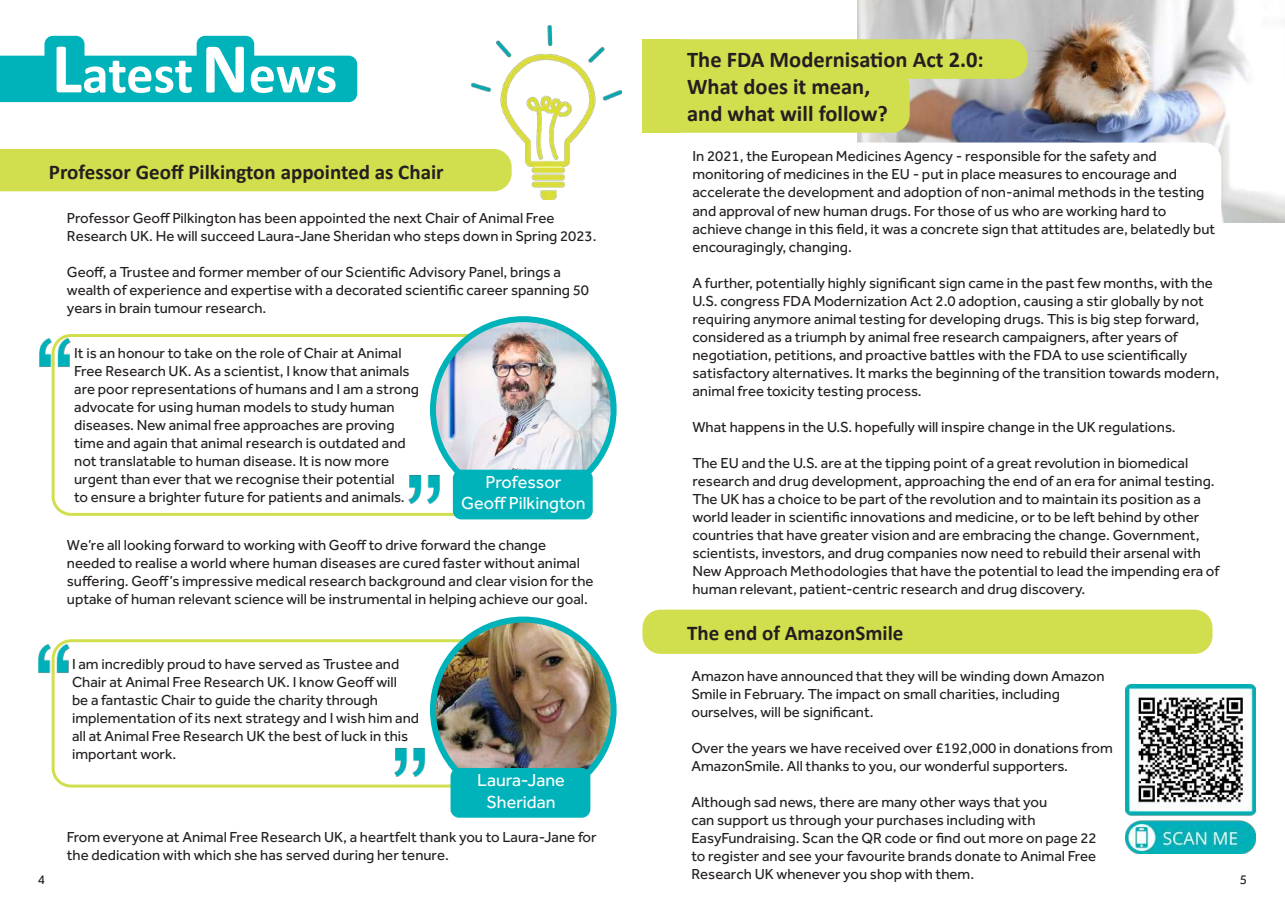
<style>
.page{position:relative;width:1285px;height:919px;background:#fff}
.page>*{position:absolute;margin:0;border:0;box-sizing:border-box;transform-origin:0 0}
.t1{font:700 54px "Calibri";letter-spacing:-.01em;color:#fff}
.t2{font:700 22.5px/27px "Calibri";color:#231f20}
.t3{font:700 21px "Calibri";color:#231f20}
.t4{font:18px/21.6px "Effra";color:#fff;text-align:center}
.t5{font:15px/18px "Effra";color:#231f20}
.t6{font:13.5px "Effra";color:#231f20}
.s1{font-size:72px}
</style>
<div class="page">
<img style="left:857px;top:0;width:427px;height:222px">
<div style="left:672px;top:142px;width:548px;height:121px;background:#fff;border-radius:18px"></div>
<div style="left:642px;top:69px;width:267px;height:64px;background:#d1de4d;border-radius:18px"></div>
<div style="left:52px;top:639px;width:531px;height:148px;border:3px solid #d1de4d;border-radius:18px"></div>
<div style="left:52px;top:334px;width:531px;height:182px;border:3px solid #d1de4d;border-radius:18px"></div>
<div style="left:197px;top:36px;width:57px;height:49px;background:#00b2b9;border-radius:9px"></div>
<div style="left:44px;top:36px;width:40px;height:49px;background:#00b2b9;border-radius:9px"></div>
<div style="left:0;top:56px;width:357px;height:46px;background:#00b2b9"></div>
<div style="left:0;top:149px;width:471px;height:42px;background:#d1de4d"></div>
<img style="left:433px;top:619px;width:180px;height:181px;border-radius:90px">
<div style="left:430px;top:616px;width:186px;height:187px;border:6px solid #00b2b9;border-radius:50%"></div>
<img style="left:433px;top:319px;width:180px;height:180px;border-radius:90px">
<div style="left:430px;top:316px;width:186px;height:186px;border:6px solid #00b2b9;border-radius:50%"></div>
<img style="left:39px;top:335px;width:35px;height:33px">
<div style="left:453px;top:469px;width:139px;height:50px;background:#00b2b9;border-radius:9px"></div>
<img style="left:408px;top:475px;width:32px;height:29px">
<div style="left:450px;top:767px;width:140px;height:50px;background:#00b2b9;border-radius:9px"></div>
<img style="left:394px;top:748px;width:31px;height:29px">
<img style="left:38px;top:640px;width:35px;height:33px">
<div style="left:642px;top:39px;width:385px;height:40px;background:#d1de4d;border-radius:18px"></div>
<div style="left:642px;top:39px;width:39px;height:94px;background:#d1de4d"></div>
<div style="left:642px;top:609px;width:570px;height:44px;background:#d1de4d;border-radius:18px"></div>
<img style="left:471px;top:26px;width:150px;height:174px">
<img style="left:1125px;top:685px;width:129px;height:168px">
<h1 class="t1" style="left:52px;top:36px;width:287px"><span class="s1">L</span>atest<span class="s1">N</span>ews</h1>
<h2 class="t2" style="left:687px;top:46px;width:298px">The FDA Modernisation Act 2.0:<br>What does it mean,<br>and what will follow?</h2>
<p class="t5" style="left:692px;top:147px;width:524px">In 2021, the European Medicines Agency - responsible for the safety and monitoring of medicines in the EU - put in place measures to encourage and accelerate the development and adoption of non-animal methods in the testing and approval of new human drugs. For those of us who are working hard to achieve change in this field, it was a concrete sign that attitudes are, belatedly but encouragingly, changing.</p>
<p class="t5" style="left:692px;top:273px;width:528px">A further, potentially highly significant sign came in the past few months, with the U.S. congress FDA Modernization Act 2.0 adoption, causing a stir globally by not requiring anymore animal testing for developing drugs. This is big step forward, considered as a triumph by animal free research campaigners, after years of negotiation, petitions, and proactive battles with the FDA to use scientifically satisfactory alternatives. It marks the beginning of the transition towards modern, animal free toxicity testing process.</p>
<p class="t5" style="left:692px;top:417px;width:484px">What happens in the U.S. hopefully will inspire change in the UK regulations.</p>
<p class="t5" style="left:692px;top:453px;width:528px">The EU and the U.S. are at the tipping point of a great revolution in biomedical research and drug development, approaching the end of an era for animal testing.<br>The UK has a choice to be part of the revolution and to maintain its position as a world leader in scientific innovations and medicine, or to be left behind by other countries that have greater vision and are embracing the change. Government, scientists, investors, and drug companies now need to rebuild their arsenal with New Approach Methodologies that have the potential to lead the impending era of human relevant, patient-centric research and drug discovery.</p>
<h3 class="t3" style="left:687px;top:617px;width:218px">The end of AmazonSmile</h3>
<p class="t5" style="left:691px;top:666px;width:414px">Amazon have announced that they will be winding down Amazon<br>Smile in February. The impact on small charities, including ourselves, will be significant.</p>
<p class="t5" style="left:691px;top:738px;width:423px">Over the years we have received over £192,000 in donations from<br>AmazonSmile. All thanks to you, our wonderful supporters.</p>
<p class="t5" style="left:691px;top:792px;width:407px">Although sad news, there are many other ways that you<br>can support us through your purchases including with EasyFundraising. Scan the QR code or find out more on page 22 to register and see your favourite brands donate to Animal Free Research UK whenever you shop with them.</p>
<h3 class="t3" style="left:49px;top:157px;width:396px">Professor Geoff Pilkington appointed as Chair</h3>
<p class="t5" style="left:67px;top:208px;width:531px">Professor Geoff Pilkington has been appointed the next Chair of Animal Free<br>Research UK. He will succeed Laura-Jane Sheridan who steps down in Spring 2023.</p>
<p class="t5" style="left:67px;top:262px;width:523px">Geoff, a Trustee and former member of our Scientific Advisory Panel, brings a wealth of experience and expertise with a decorated scientific career spanning 50 years in brain tumour research.</p>
<p class="t5" style="left:74px;top:344px;width:346px">It is an honour to take on the role of Chair at Animal Free Research UK. As a scientist, I know that animals are poor representations of humans and I am a strong advocate for using human models to study human diseases. New animal free approaches are proving time and again that animal research is outdated and not translatable to human disease. It is now more urgent than ever that we recognise their potential<br>to ensure a brighter future for patients and animals.</p>
<p class="t4" style="left:461px;top:470px;width:126px">Professor<br>Geoff Pilkington</p>
<p class="t5" style="left:67px;top:535px;width:528px">We’re all looking forward to working with Geoff to drive forward the change needed to realise a world where human diseases are cured faster without animal suffering. Geoff’s impressive medical research background and clear vision for the uptake of human relevant science will be instrumental in helping achieve our goal.</p>
<p class="t5" style="left:72px;top:654px;width:348px">I am incredibly proud to have served as Trustee and Chair at Animal Free Research UK. I know Geoff will<br>be a fantastic Chair to guide the charity through implementation of its next strategy and I wish him and all at Animal Free Research UK the best of luck in this important work.</p>
<p class="t4" style="left:477px;top:769px;width:89px">Laura-Jane<br>Sheridan</p>
<p class="t5" style="left:67px;top:827px;width:531px">From everyone at Animal Free Research UK, a heartfelt thank you to Laura-Jane for the dedication with which she has served during her tenure.</p>
<p class="t6" style="left:38px;top:871px;width:9px">4</p>
<p class="t6" style="left:1239px;top:871px;width:9px">5</p>
</div>
